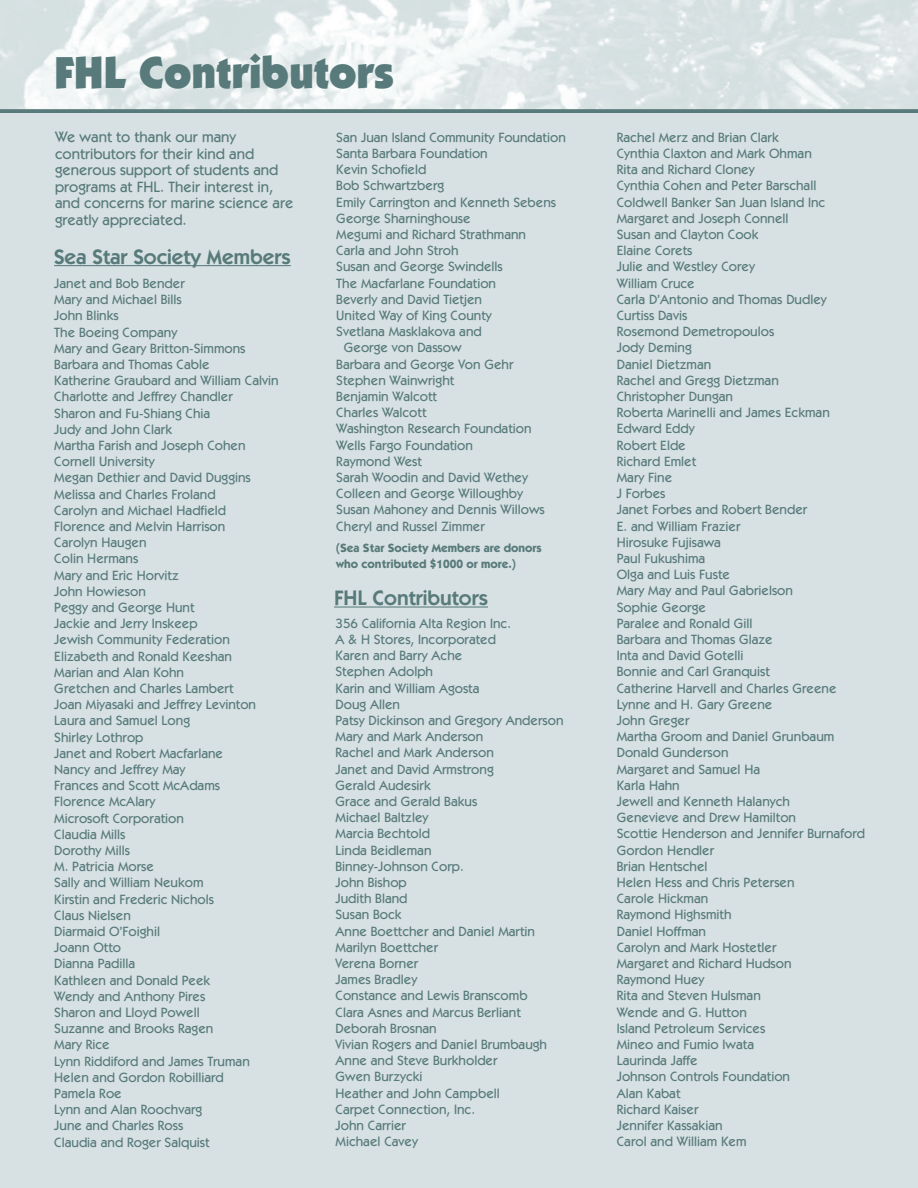
<style>
.page{position:relative;width:918px;height:1188px;background:#fff}
.page>*{position:absolute;margin:0;border:0;box-sizing:border-box;transform-origin:0 0}
.t1{font:900 45px "Itc Kabel";color:#587a7b}
.t2{font:600 21px "Itc Kabel";color:#587a7b}
.t3{font:500 15px/16.5px "Itc Kabel";color:#587a7b}
.t4{font:500 13.5px/16.2px "Itc Kabel";color:#587a7b}
.t5{font:700 12px/16.2px "Itc Kabel";color:#587a7b}
</style>
<div class="page">
<img style="left:0;top:0;width:918px;height:109px">
<div style="left:0;top:109px;width:918px;height:5px;background:#587a7b"></div>
<div style="left:0;top:114px;width:918px;height:1074px;background:#d7e1e3"></div>
<hr style="left:54px;top:265px;width:237px;height:1px;background:#587a7b">
<hr style="left:334px;top:607px;width:154px;height:1px;background:#587a7b">
<h1 class="t1" style="left:54px;top:45px;width:342px">FHL Contributors</h1>
<p class="t3" style="left:55px;top:129px;width:240px">We want to thank our many contributors for their kind and generous support of students and programs at FHL. Their interest in, and concerns for marine science are greatly appreciated.</p>
<h2 class="t2" style="left:54px;top:244px;width:238px">Sea Star Society Members</h2>
<p class="t4" style="left:54px;top:275px;width:226px">Janet and Bob Bender<br>Mary and Michael Bills<br>John Blinks<br>The Boeing Company<br>Mary and Geary Britton-Simmons<br>Barbara and Thomas Cable<br>Katherine Graubard and William Calvin<br>Charlotte and Jeffrey Chandler<br>Sharon and Fu-Shiang Chia<br>Judy and John Clark<br>Martha Farish and Joseph Cohen<br>Cornell University<br>Megan Dethier and David Duggins<br>Melissa and Charles Froland<br>Carolyn and Michael Hadfield<br>Florence and Melvin Harrison<br>Carolyn Haugen<br>Colin Hermans<br>Mary and Eric Horvitz<br>John Howieson<br>Peggy and George Hunt<br>Jackie and Jerry Inskeep<br>Jewish Community Federation<br>Elizabeth and Ronald Keeshan<br>Marian and Alan Kohn<br>Gretchen and Charles Lambert<br>Joan Miyasaki and Jeffrey Levinton<br>Laura and Samuel Long<br>Shirley Lothrop<br>Janet and Robert Macfarlane<br>Nancy and Jeffrey May<br>Frances and Scott McAdams<br>Florence McAlary<br>Microsoft Corporation<br>Claudia Mills<br>Dorothy Mills<br>M. Patricia Morse<br>Sally and William Neukom<br>Kirstin and Frederic Nichols<br>Claus Nielsen<br>Diarmaid O’Foighil<br>Joann Otto<br>Dianna Padilla<br>Kathleen and Donald Peek<br>Wendy and Anthony Pires<br>Sharon and Lloyd Powell<br>Suzanne and Brooks Ragen<br>Mary Rice<br>Lynn Riddiford and James Truman<br>Helen and Gordon Robilliard<br>Pamela Roe<br>Lynn and Alan Roochvarg<br>June and Charles Ross<br>Claudia and Roger Salquist</p>
<p class="t4" style="left:336px;top:129px;width:231px">San Juan Island Community Foundation</p>
<p class="t4" style="left:336px;top:145px;width:153px">Santa Barbara Foundation</p>
<p class="t4" style="left:336px;top:162px;width:92px">Kevin Schofield</p>
<p class="t4" style="left:336px;top:178px;width:109px">Bob Schwartzberg</p>
<p class="t4" style="left:336px;top:194px;width:221px">Emily Carrington and Kenneth Sebens</p>
<p class="t4" style="left:336px;top:210px;width:136px">George Sharninghouse</p>
<p class="t4" style="left:336px;top:226px;width:191px">Megumi and Richard Strathmann</p>
<p class="t4" style="left:336px;top:243px;width:124px">Carla and John Stroh</p>
<p class="t4" style="left:336px;top:259px;width:168px">Susan and George Swindells</p>
<p class="t4" style="left:336px;top:275px;width:161px">The Macfarlane Foundation</p>
<p class="t4" style="left:336px;top:291px;width:147px">Beverly and David Tietjen</p>
<p class="t4" style="left:336px;top:307px;width:157px">United Way of King County</p>
<p class="t4" style="left:336px;top:324px;width:147px">Svetlana Masklakova and</p>
<p class="t4" style="left:344px;top:340px;width:119px">George von Dassow</p>
<p class="t4" style="left:336px;top:356px;width:179px">Barbara and George Von Gehr</p>
<p class="t4" style="left:336px;top:372px;width:120px">Stephen Wainwright</p>
<p class="t4" style="left:336px;top:388px;width:102px">Benjamin Walcott</p>
<p class="t4" style="left:336px;top:405px;width:92px">Charles Walcott</p>
<p class="t4" style="left:336px;top:421px;width:197px">Washington Research Foundation</p>
<p class="t4" style="left:336px;top:437px;width:138px">Wells Fargo Foundation</p>
<p class="t4" style="left:336px;top:453px;width:87px">Raymond West</p>
<p class="t4" style="left:336px;top:469px;width:193px">Sarah Woodin and David Wethey</p>
<p class="t4" style="left:336px;top:486px;width:188px">Colleen and George Willoughby</p>
<p class="t4" style="left:336px;top:502px;width:210px">Susan Mahoney and Dennis Willows</p>
<p class="t4" style="left:336px;top:518px;width:150px">Cheryl and Russel Zimmer</p>
<p class="t5" style="left:336px;top:539px;width:207px">(Sea Star Society Members are donors who contributed $1000 or more.)</p>
<h2 class="t2" style="left:334px;top:585px;width:155px">FHL Contributors</h2>
<p class="t4" style="left:336px;top:615px;width:230px">356 California Alta Region Inc.<br>A &amp; H Stores, Incorporated<br>Karen and Barry Ache<br>Stephen Adolph<br>Karin and William Agosta<br>Doug Allen<br>Patsy Dickinson and Gregory Anderson<br>Mary and Mark Anderson<br>Rachel and Mark Anderson<br>Janet and David Armstrong<br>Gerald Audesirk<br>Grace and Gerald Bakus<br>Michael Baltzley<br>Marcia Bechtold<br>Linda Beidleman<br>Binney-Johnson Corp.<br>John Bishop<br>Judith Bland<br>Susan Bock<br>Anne Boettcher and Daniel Martin<br>Marilyn Boettcher<br>Verena Borner<br>James Bradley<br>Constance and Lewis Branscomb<br>Clara Asnes and Marcus Berliant<br>Deborah Brosnan<br>Vivian Rogers and Daniel Brumbaugh<br>Anne and Steve Burkholder<br>Gwen Burzycki<br>Heather and John Campbell<br>Carpet Connection, Inc.<br>John Carrier<br>Michael Cavey</p>
<p class="t4" style="left:617px;top:129px;width:250px">Rachel Merz and Brian Clark<br>Cynthia Claxton and Mark Ohman<br>Rita and Richard Cloney<br>Cynthia Cohen and Peter Barschall<br>Coldwell Banker San Juan Island Inc<br>Margaret and Joseph Connell<br>Susan and Clayton Cook<br>Elaine Corets<br>Julie and Westley Corey<br>William Cruce<br>Carla D’Antonio and Thomas Dudley<br>Curtiss Davis<br>Rosemond Demetropoulos<br>Jody Deming<br>Daniel Dietzman<br>Rachel and Gregg Dietzman<br>Christopher Dungan<br>Roberta Marinelli and James Eckman<br>Edward Eddy<br>Robert Elde<br>Richard Emlet<br>Mary Fine<br>J Forbes<br>Janet Forbes and Robert Bender<br>E. and William Frazier<br>Hirosuke Fujisawa<br>Paul Fukushima<br>Olga and Luis Fuste<br>Mary May and Paul Gabrielson<br>Sophie George<br>Paralee and Ronald Gill<br>Barbara and Thomas Glaze<br>Inta and David Gotelli<br>Bonnie and Carl Granquist<br>Catherine Harvell and Charles Greene<br>Lynne and H. Gary Greene<br>John Greger<br>Martha Groom and Daniel Grunbaum<br>Donald Gunderson<br>Margaret and Samuel Ha<br>Karla Hahn<br>Jewell and Kenneth Halanych<br>Genevieve and Drew Hamilton<br>Scottie Henderson and Jennifer Burnaford<br>Gordon Hendler<br>Brian Hentschel<br>Helen Hess and Chris Petersen<br>Carole Hickman<br>Raymond Highsmith<br>Daniel Hoffman<br>Carolyn and Mark Hostetler<br>Margaret and Richard Hudson<br>Raymond Huey<br>Rita and Steven Hulsman<br>Wende and G. Hutton<br>Island Petroleum Services<br>Mineo and Fumio Iwata<br>Laurinda Jaffe<br>Johnson Controls Foundation<br>Alan Kabat<br>Richard Kaiser<br>Jennifer Kassakian<br>Carol and William Kem</p>
</div>
